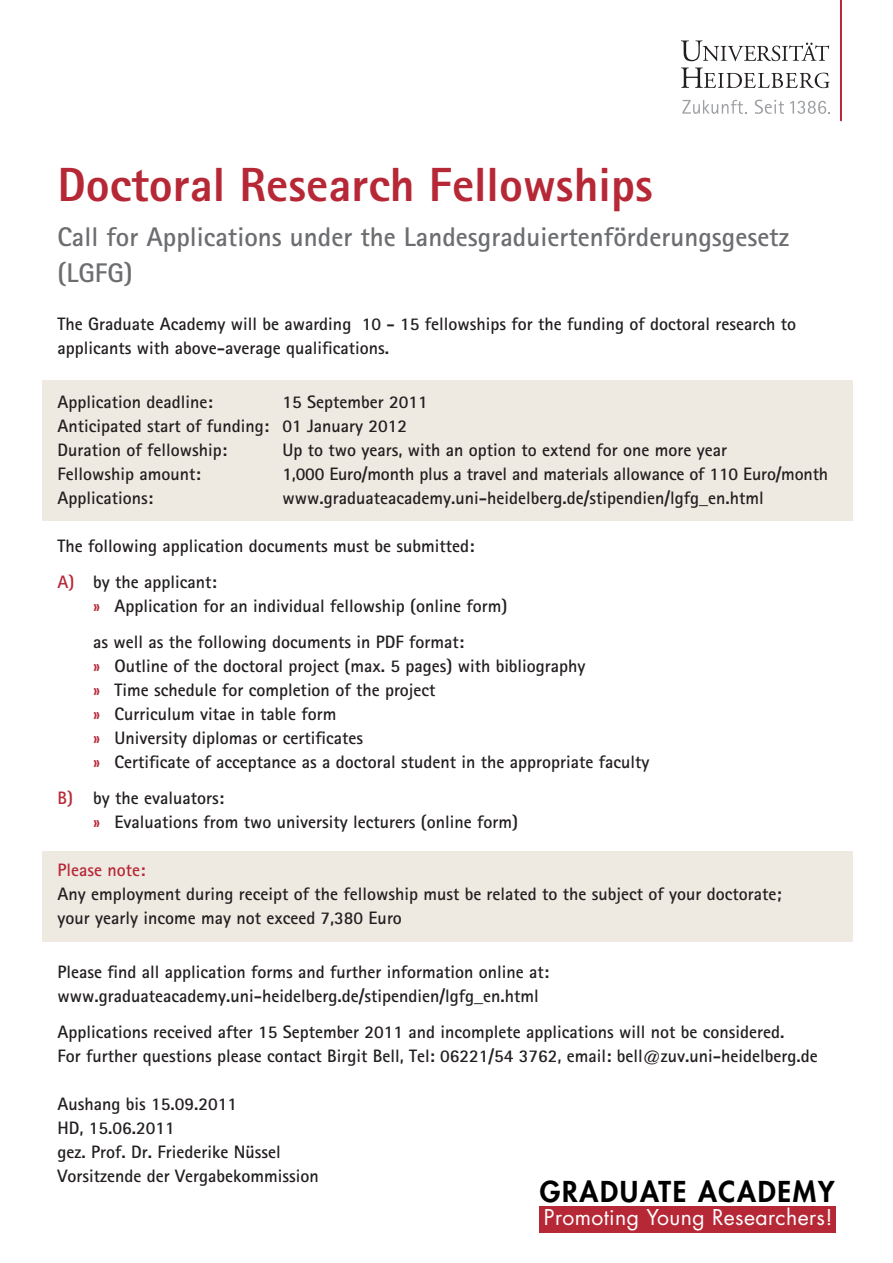
<style>
.page{position:relative;width:893px;height:1263px;background:#fff}
.page>*{position:absolute;margin:0;border:0;box-sizing:border-box;transform-origin:0 0}
.t1{font:48px "Rotis Sans 75";color:#b72837}
.t2{font:800 28.05px "Futura LT";letter-spacing:.06em;color:#000}
.t3{font:27px/36px "Rotis Sans 65";color:#6c6d70}
.t4{font:21.15px "Futura LT";letter-spacing:.02em;color:#fff}
.t5{font:18px/24px "Rotis Sans 65";color:#231f20}
.t6{font:18px "Rotis Sans 65";color:#b72837}
.s1{color:#b72837}
</style>
<div class="page">
<div style="left:43px;top:852px;width:810px;height:90px;background:#eeeae2"></div>
<div style="left:43px;top:381px;width:810px;height:140px;background:#eeeae2"></div>
<div style="left:539px;top:1206px;width:297px;height:26px;background:#b72837"></div>
<svg style="left:681px;top:40px;width:148px;height:21px"></svg>
<svg style="left:681px;top:67px;width:149px;height:21px"></svg>
<svg style="left:682px;top:100px;width:65px;height:14px"></svg>
<svg style="left:755px;top:100px;width:29px;height:14px"></svg>
<svg style="left:790px;top:101px;width:40px;height:13px"></svg>
<hr style="left:840px;top:0;width:2px;height:120px;background:#b72837">
<h1 class="t1" style="left:57px;top:154px;width:597px">Doctoral Research Fellowships</h1>
<h3 class="t3" style="left:57px;top:218px;width:733px">Call for Applications under the Landesgraduiertenförderungsgesetz (LGFG)</h3>
<p class="t5" style="left:57px;top:311px;width:740px">The Graduate Academy will be awarding 10 - 15 fellowships for the funding of doctoral research to applicants with above-average qualifications.</p>
<p class="t5" style="left:57px;top:389px;width:157px">Application deadline:</p>
<p class="t5" style="left:57px;top:389px;width:372px;text-indent:225px">15 September 2011<br>Anticipated start of funding: 01 January 2012<br>Duration of fellowship:</p>
<p class="t5" style="left:282px;top:437px;width:446px">Up to two years, with an option to extend for one more year</p>
<p class="t5" style="left:57px;top:461px;width:145px">Fellowship amount:</p>
<p class="t5" style="left:282px;top:461px;width:547px">1,000 Euro/month plus a travel and materials allowance of 110 Euro/month</p>
<p class="t5" style="left:57px;top:485px;width:97px">Applications:</p>
<p class="t5" style="left:282px;top:485px;width:483px">www.graduateacademy.uni-heidelberg.de/stipendien/lgfg_en.html</p>
<p class="t5" style="left:57px;top:527px;width:418px;line-height:36px">The following application documents must be submitted:<br><span class="s1">A)</span> by the applicant:</p>
<p class="t5" style="left:93px;top:587px;width:416px;line-height:36px"><span class="s1">»</span> Application for an individual fellowship (online form) as well as the following documents in PDF format:</p>
<p class="t5" style="left:93px;top:653px;width:558px"><span class="s1">»</span> Outline of the doctoral project (max. 5 pages) with bibliography<br><span class="s1">»</span> Time schedule for completion of the project<br><span class="s1">»</span> Curriculum vitae in table form<br><span class="s1">»</span> University diplomas or certificates<br><span class="s1">»</span> Certificate of acceptance as a doctoral student in the appropriate faculty</p>
<p class="t5" style="left:93px;top:785px;width:427px;text-indent:-36px"><span class="s1">B)</span> by the evaluators:<br><span class="s1">»</span> Evaluations from two university lecturers (online form)</p>
<p class="t6" style="left:57px;top:858px;width:89px">Please note:</p>
<p class="t5" style="left:57px;top:881px;width:726px">Any employment during receipt of the fellowship must be related to the subject of your doctorate; your yearly income may not exceed 7,380 Euro</p>
<p class="t5" style="left:57px;top:959px;width:493px">Please find all application forms and further information online at: www.graduateacademy.uni-heidelberg.de/stipendien/lgfg_en.html</p>
<p class="t5" style="left:57px;top:1019px;width:762px">Applications received after 15 September 2011 and incomplete applications will not be considered.<br>For further questions please contact Birgit Bell, Tel: 06221/54 3762, email: bell@zuv.uni-heidelberg.de</p>
<p class="t5" style="left:57px;top:1091px;width:263px">Aushang bis 15.09.2011<br>HD, 15.06.2011<br>gez. Prof. Dr. Friederike Nüssel<br>Vorsitzende der Vergabekommission</p>
<h2 class="t2" style="left:540px;top:1173px;width:296px">GRADUATE ACADEMY</h2>
<p class="t4" style="left:544px;top:1203px;width:290px">Promoting Young Researchers!</p>
</div>
